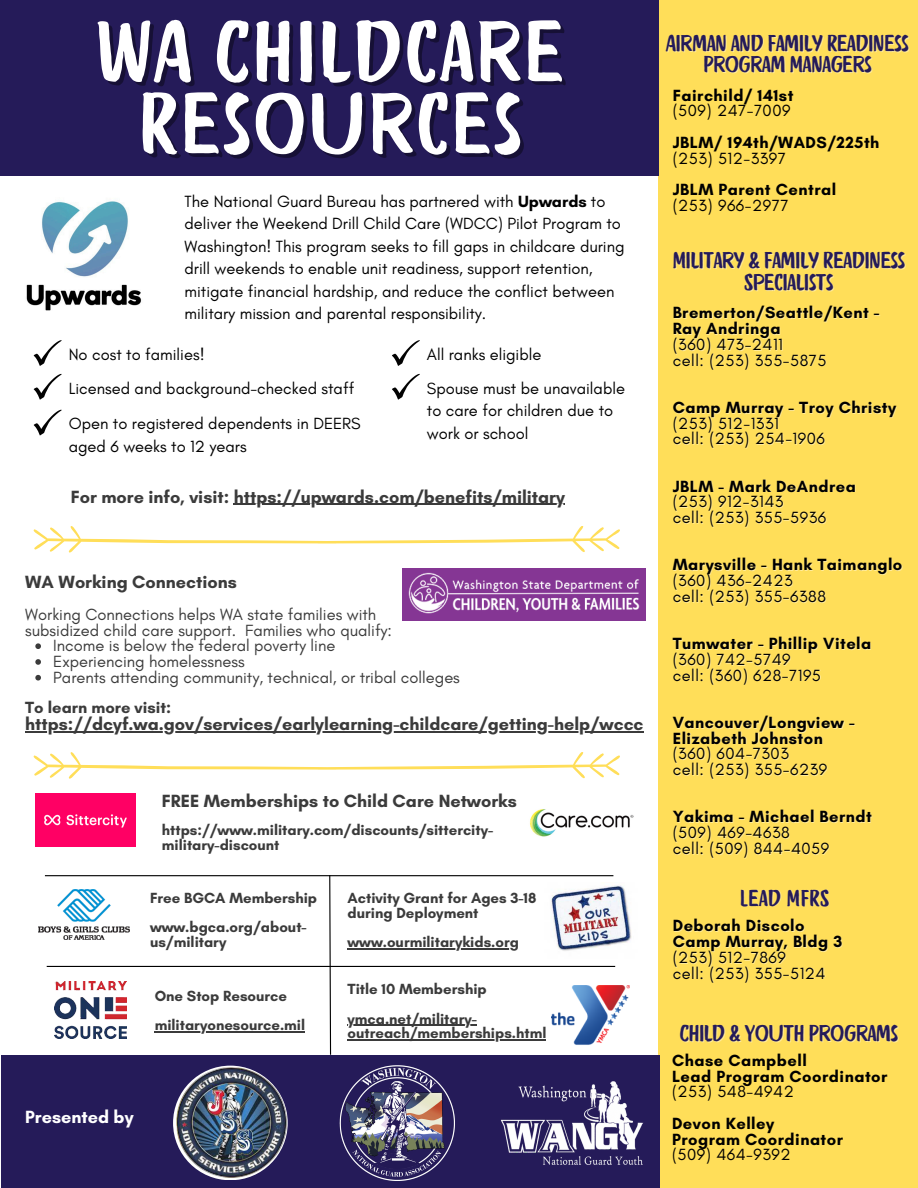
<style>
.page{position:relative;width:918px;height:1188px;background:#fff}
.page>*{position:absolute;margin:0;border:0;box-sizing:border-box;transform-origin:0 0}
.t1{font:84px "Quotes Caps";letter-spacing:.05em;color:#fff}
.t2{font:22.5px "Quotes Caps";color:#251b59}
.t3{font:22.5px "Quotes Caps";letter-spacing:.03em;color:#251b59}
.t4{font:700 18px "Glacial Indifference";color:#3b3b3b}
.t5{font:700 18px "Glacial Indifference";color:#fff}
.t6{font:16.5px/22.5px "Glacial Indifference";color:#000}
.t7{font:700 16.5px/15.8px "Glacial Indifference";letter-spacing:.03em;color:#000}
.t8{font:16.5px "Glacial Indifference";letter-spacing:.03em;color:#000}
.t9{font:16.5px/15.8px "Glacial Indifference";color:#3b3b3b}
.t10{font:700 16.5px "Glacial Indifference";color:#3b3b3b}
.t11{font:700 15px/14.7px "Glacial Indifference";color:#3b3b3b}
.s1{font-weight:700}
.s2{font-weight:400}
</style>
<div class="page">
<svg style="left:34px;top:526px;width:586px;height:26px"></svg>
<div style="left:658px;top:0;width:260px;height:1188px;background:#ffde59"></div>
<div style="left:1px;top:1055px;width:659px;height:133px;background:#251b59"></div>
<img style="left:39px;top:889px;width:91px;height:51px">
<svg style="left:34px;top:752px;width:586px;height:26px"></svg>
<svg style="left:35px;top:643px;width:6px;height:6px"></svg>
<svg style="left:35px;top:659px;width:6px;height:6px"></svg>
<svg style="left:35px;top:675px;width:6px;height:6px"></svg>
<hr style="left:25px;top:731px;width:619px;height:1px;background:#3b3b3b">
<img style="left:402px;top:568px;width:243px;height:52px">
<div style="left:0;top:0;width:658px;height:175px;background:#251b59"></div>
<img style="left:35px;top:793px;width:100px;height:53px">
<img style="left:530px;top:809px;width:104px;height:28px">
<hr style="left:45px;top:875px;width:568px;height:1px;background:#000">
<img style="left:26px;top:201px;width:116px;height:110px">
<img style="left:339px;top:1066px;width:116px;height:114px">
<img style="left:55px;top:982px;width:72px;height:57px">
<img style="left:552px;top:985px;width:78px;height:60px">
<img style="left:551px;top:885px;width:81px;height:66px">
<hr style="left:47px;top:966px;width:568px;height:1px;background:#000">
<svg style="left:329px;top:875px;width:3px;height:180px"></svg>
<img style="left:176px;top:1068px;width:110px;height:110px">
<img style="left:501px;top:1081px;width:142px;height:84px">
<hr style="left:348px;top:1025px;width:129px;height:1px;background:#3b3b3b">
<hr style="left:348px;top:1039px;width:198px;height:2px;background:#3b3b3b">
<hr style="left:348px;top:948px;width:171px;height:1px;background:#3b3b3b">
<hr style="left:155px;top:1032px;width:150px;height:1px;background:#3b3b3b">
<hr style="left:234px;top:504px;width:331px;height:1px;background:#3b3b3b">
<svg style="left:34px;top:410px;width:28px;height:26px"></svg>
<svg style="left:34px;top:340px;width:28px;height:26px"></svg>
<svg style="left:34px;top:374px;width:28px;height:26px"></svg>
<svg style="left:392px;top:340px;width:28px;height:26px"></svg>
<svg style="left:392px;top:374px;width:28px;height:26px"></svg>
<h4 class="t1" style="left:98px;top:-1px;width:466px">WA CHILDCARE</h4>
<h4 class="t1" style="left:139px;top:71px;width:383px">RESOURCES</h4>
<p class="t6" style="left:185px;top:190px;width:442px">The National Guard Bureau has partnered with <span class="s1">Upwards</span> to deliver the Weekend Drill Child Care (WDCC) Pilot Program to Washington! This program seeks to fill gaps in childcare during drill weekends to enable unit readiness, support retention, mitigate financial hardship, and reduce the conflict between military mission and parental responsibility.</p>
<p class="t6" style="left:69px;top:343px;width:137px">No cost to families!</p>
<p class="t6" style="left:69px;top:377px;width:287px">Licensed and background-checked staff</p>
<p class="t6" style="left:69px;top:412px;width:294px">Open to registered dependents in DEERS aged 6 weeks to 12 years</p>
<p class="t6" style="left:427px;top:343px;width:116px">All ranks eligible</p>
<p class="t6" style="left:427px;top:377px;width:200px">Spouse must be unavailable to care for children due to work or school</p>
<h4 class="t4" style="left:71px;top:486px;width:496px">For more info, visit: https://upwards.com/benefits/military</h4>
<h1 class="t4" style="left:25px;top:571px;width:213px">WA Working Connections</h1>
<h2 class="t9" style="left:25px;top:606px;width:353px">Working Connections helps WA state families with</h2>
<h4 class="t9" style="left:53px;top:622px;width:340px;text-indent:-28px">subsidized child care support. Families who qualify:<br>Income is below the federal poverty line</h4>
<h4 class="t9" style="left:53px;top:653px;width:193px">Experiencing homelessness</h4>
<h4 class="t9" style="left:53px;top:669px;width:408px">Parents attending community, technical, or tribal colleges</h4>
<h2 class="t10" style="left:25px;top:697px;width:147px">To learn more visit:</h2>
<h4 class="t4" style="left:25px;top:713px;width:620px">https://dcyf.wa.gov/services/earlylearning-childcare/getting-help/wccc</h4>
<p class="t4" style="left:162px;top:790px;width:356px">FREE Memberships to Child Care Networks</p>
<h4 class="t11" style="left:162px;top:823px;width:333px">https://www.military.com/discounts/sittercity&shy;military-discount</h4>
<h4 class="t11" style="left:150px;top:891px;width:169px">Free BGCA Membership</h4>
<h4 class="t11" style="left:150px;top:920px;width:158px">www.bgca.org/about&shy;us/military</h4>
<h4 class="t11" style="left:155px;top:989px;width:134px">One Stop Resource</h4>
<h2 class="t11" style="left:155px;top:1018px;width:152px">militaryonesource.mil</h2>
<p class="t5" style="left:25px;top:1106px;width:110px">Presented by</p>
<h4 class="t11" style="left:348px;top:891px;width:190px">Activity Grant for Ages 3-18 during Deployment</h4>
<h2 class="t11" style="left:348px;top:934px;width:173px">www.ourmilitarykids.org</h2>
<h4 class="t11" style="left:348px;top:982px;width:141px">Title 10 Membership</h4>
<h4 class="t11" style="left:348px;top:1011px;width:131px">ymca.net/military-</h4>
<h4 class="t11" style="left:348px;top:1026px;width:200px">outreach/memberships.html</h4>
<p class="t2" style="left:666px;top:29px;width:244px">AIRMAN AND FAMILY READINESS</p>
<p class="t2" style="left:703px;top:51px;width:170px">PROGRAM MANAGERS</p>
<p class="t7" style="left:673px;top:87px;width:122px">Fairchild/ 141st <span class="s2">(509) 247-7009</span></p>
<p class="t7" style="left:673px;top:134px;width:208px">JBLM/ 194th/WADS/225th <span class="s2">(253) 512-3397</span></p>
<p class="t7" style="left:673px;top:181px;width:165px">JBLM Parent Central <span class="s2">(253) 966-2977</span></p>
<p class="t2" style="left:673px;top:247px;width:234px">MILITARY &amp; FAMILY READINESS</p>
<h3 class="t2" style="left:744px;top:268px;width:90px">SPECIALISTS</h3>
<h4 class="t7" style="left:673px;top:305px;width:208px">Bremerton/Seattle/Kent -</h4>
<h4 class="t7" style="left:673px;top:320px;width:109px">Ray Andringa</h4>
<p class="t8" style="left:673px;top:334px;width:112px">(360) 473-2411</p>
<h4 class="t8" style="left:673px;top:350px;width:155px">cell: (253) 355-5875</h4>
<p class="t7" style="left:673px;top:399px;width:225px">Camp Murray - Troy Christy</p>
<h3 class="t8" style="left:673px;top:413px;width:108px">(253) 512-1331</h3>
<p class="t8" style="left:673px;top:429px;width:154px">cell: (253) 254-1906</p>
<h3 class="t7" style="left:673px;top:478px;width:185px">JBLM - Mark DeAndrea</h3>
<h4 class="t8" style="left:673px;top:492px;width:112px">(253) 912-3143</h4>
<p class="t8" style="left:673px;top:507px;width:155px">cell: (253) 355-5936</p>
<p class="t7" style="left:673px;top:557px;width:231px">Marysville - Hank Taimanglo</p>
<p class="t8" style="left:673px;top:570px;width:121px">(360) 436-2423</p>
<h3 class="t8" style="left:673px;top:586px;width:155px">cell: (253) 355-6388</h3>
<p class="t7" style="left:673px;top:635px;width:200px">Tumwater - Phillip Vitela</p>
<p class="t8" style="left:673px;top:649px;width:119px">(360) 742-5749</p>
<h3 class="t8" style="left:673px;top:665px;width:150px">cell: (360) 628-7195</h3>
<p class="t7" style="left:673px;top:714px;width:183px">Vancouver/Longview -</p>
<p class="t7" style="left:673px;top:730px;width:152px">Elizabeth Johnston</p>
<p class="t8" style="left:673px;top:744px;width:118px">(360) 604-7303</p>
<p class="t8" style="left:673px;top:759px;width:156px">cell: (253) 355-6239</p>
<p class="t7" style="left:673px;top:809px;width:201px">Yakima - Michael Berndt</p>
<p class="t8" style="left:673px;top:822px;width:119px">(509) 469-4638</p>
<p class="t8" style="left:673px;top:838px;width:158px">cell: (509) 844-4059</p>
<p class="t3" style="left:740px;top:884px;width:91px">LEAD MFRS</p>
<p class="t7" style="left:673px;top:918px;width:133px">Deborah Discolo</p>
<p class="t7" style="left:673px;top:934px;width:171px">Camp Murray, Bldg 3</p>
<p class="t8" style="left:673px;top:947px;width:115px">(253) 512-7869</p>
<p class="t8" style="left:673px;top:963px;width:154px">cell: (253) 355-5124</p>
<p class="t2" style="left:680px;top:1019px;width:220px">CHILD &amp; YOUTH PROGRAMS</p>
<p class="t7" style="left:672px;top:1052px;width:217px">Chase Campbell<br>Lead Program Coordinator <span class="s2">(253) 548-4942</span></p>
<p class="t7" style="left:672px;top:1115px;width:173px">Devon Kelley<br>Program Coordinator <span class="s2">(509) 464-9392</span></p>
</div>
